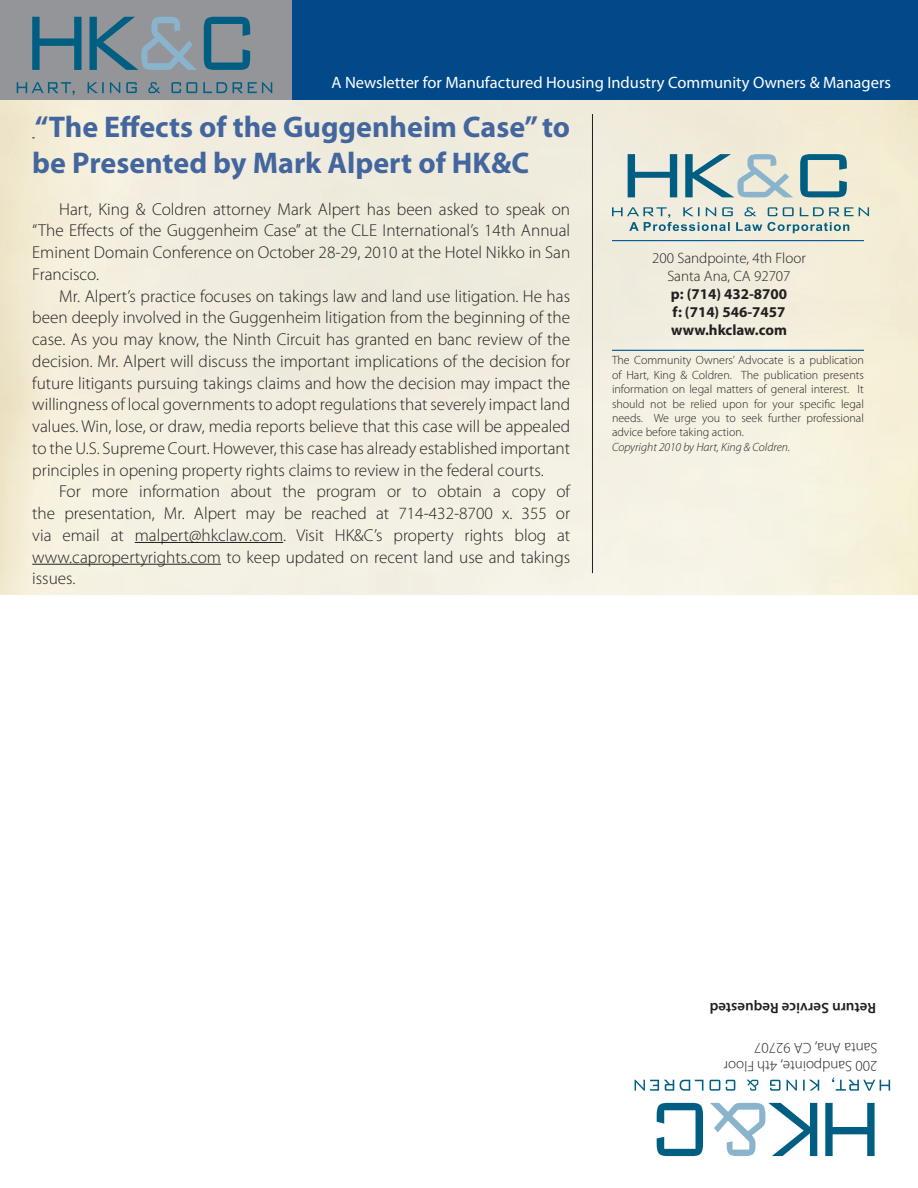
<style>
.page{position:relative;width:918px;height:1188px;background:#fff}
.page>*{position:absolute;margin:0;border:0;box-sizing:border-box;transform-origin:0 0}
.t1{font:700 30px/36px "Myriad Pro";color:#43669e}
.t2{font:300 17.25px/21.8px "Myriad Pro";color:#231f20;text-align:justify}
.t3{font:16.5px "Myriad Pro";color:#fff}
.t4{font:300 15px/18px "Myriad Pro";color:#231f20}
.t5{font:700 15px/18px "Myriad Pro";color:#231f20;text-align:justify}
.t6{font:600 15px "Myriad Pro";color:#231f20}
.t7{font:300 12px/14.4px "Myriad Pro";color:#231f20;text-align:justify}
.t8{font:italic 300 12px "Myriad Pro";color:#231f20}
</style>
<div class="page">
<img style="left:0;top:100px;width:918px;height:494px">
<div style="left:291px;top:0;width:627px;height:100px;background:#014989"></div>
<div style="left:0;top:0;width:292px;height:100px;background:#939598"></div>
<svg style="left:32px;top:17px;width:50px;height:53px"></svg>
<svg style="left:90px;top:17px;width:107px;height:53px"></svg>
<svg style="left:204px;top:17px;width:46px;height:53px"></svg>
<svg style="left:17px;top:82px;width:255px;height:13px"></svg>
<svg style="left:825px;top:1103px;width:50px;height:53px"></svg>
<svg style="left:710px;top:1103px;width:107px;height:53px"></svg>
<svg style="left:657px;top:1103px;width:46px;height:53px"></svg>
<svg style="left:635px;top:1078px;width:255px;height:13px"></svg>
<hr style="left:612px;top:240px;width:252px;height:1px;background:#005595">
<svg style="left:628px;top:154px;width:49px;height:43px;background:#92b4ba"></svg>
<svg style="left:685px;top:154px;width:108px;height:43px;background:#b4c8c7"></svg>
<svg style="left:800px;top:154px;width:47px;height:43px;background:#8aaeb0"></svg>
<svg style="left:612px;top:207px;width:257px;height:26px;background:#c4d1ca"></svg>
<hr style="left:612px;top:350px;width:252px;height:1px;background:#005595">
<hr style="left:592px;top:114px;width:1px;height:459px;background:#231f20">
<hr style="left:135px;top:542px;width:148px;height:1px;background:#231f20">
<hr style="left:32px;top:564px;width:189px;height:1px;background:#231f20">
<p class="t3" style="left:331px;top:72px;width:561px">A Newsletter for Manufactured Housing Industry Community Owners &amp; Managers</p>
<h1 class="t1" style="left:32px;top:107px;width:539px">“The Effects of the Guggenheim Case” to be Presented by Mark Alpert of HK&amp;C</h1>
<p class="t2" style="left:32px;top:198px;width:540px;text-indent:27px">Hart, King &amp; Coldren attorney Mark Alpert has been asked to speak on “The Effects of the Guggenheim Case” at the CLE International’s 14th Annual Eminent Domain Conference on October 28-29, 2010 at the Hotel Nikko in San Francisco.</p>
<p class="t2" style="left:32px;top:285px;width:540px;text-indent:27px">Mr. Alpert’s practice focuses on takings law and land use litigation. He has been deeply involved in the Guggenheim litigation from the beginning of the case. As you may know, the Ninth Circuit has granted en banc review of the decision. Mr. Alpert will discuss the important implications of the decision for future litigants pursuing takings claims and how the decision may impact the willingness of local governments to adopt regulations that severely impact land values. Win, lose, or draw, media reports believe that this case will be appealed to the U.S. Supreme Court. However, this case has already established important principles in opening property rights claims to review in the federal courts.</p>
<p class="t2" style="left:32px;top:481px;width:539px;text-indent:27px">For more information about the program or to obtain a copy of the presentation, Mr. Alpert may be reached at 714-432-8700 x. 355 or via email at malpert@hkclaw.com. Visit HK&amp;C’s property rights blog at www.capropertyrights.com to keep updated on recent land use and takings issues.</p>
<p class="t4" style="left:652px;top:250px;width:155px;text-align:center">200 Sandpointe, 4th Floor<br>Santa Ana, CA 92707</p>
<p class="t5" style="left:671px;top:285px;width:118px">p: (714) 432-8700 f: (714) 546-7457 www.hkclaw.com</p>
<p class="t7" style="left:612px;top:353px;width:254px">The Community Owners’ Advocate is a publication of Hart, King &amp; Coldren. The publication presents information on legal matters of general interest. It should not be relied upon for your specific legal needs. We urge you to seek further professional advice before taking action.</p>
<p class="t8" style="left:612px;top:440px;width:180px">Copyright 2010 by Hart, King &amp; Coldren.</p>
<p class="t6" style="left:876px;top:1017px;width:168px;rotate:-180deg">Return Service Requested</p>
<p class="t4" style="left:878px;top:1074px;width:155px;rotate:-180deg">200 Sandpointe, 4th Floor<br>Santa Ana, CA 92707</p>
</div>
